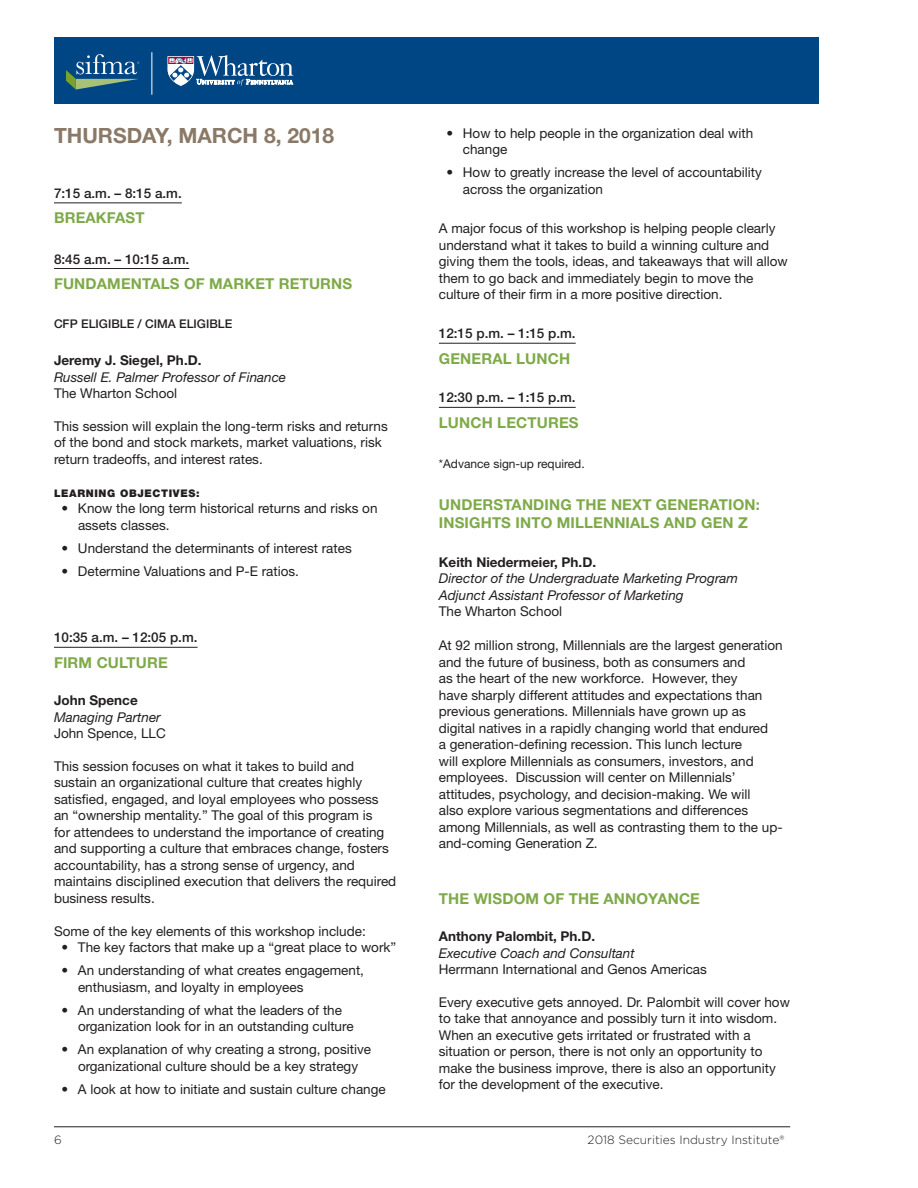
<style>
.page{position:relative;width:918px;height:1188px;background:#fff}
.page>*{position:absolute;margin:0;border:0;box-sizing:border-box;transform-origin:0 0}
.BULLET_DESCRIPTION{font:700 21px "Helvetica Neue LT Std";color:#8a7966}
.session_Year_1{font:700 15px/18px "Helvetica Neue LT Std";letter-spacing:.01em;color:#7eaa49}
.description{font:13.5px/16.5px "Helvetica Neue LT Std";color:#231f20}
.BULLET_DESCRIPTION-2{font:13.5px/16.5px "Helvetica Neue LT Std";color:#231f20}
.speaker_title{font:italic 13.5px/16.5px "Helvetica Neue LT Std";color:#231f20}
.time{font:500 13.5px "Helvetica Neue LT Std";color:#231f20}
.speaker_firm{font:13.5px "Helvetica Neue LT Std";color:#231f20}
.speaker_name{font:700 13.5px "Helvetica Neue LT Std";color:#231f20}
.t1{font:300 12px "Gotham";color:#231f20}
.CFP_eligible{font:500 12px "Helvetica Neue LT Std";color:#231f20}
.Who_can_attend{font:12px "Helvetica Neue LT Std";color:#231f20}
.PRESENTERS___learnin{font:900 10.5px "Helvetica Neue LT Std";letter-spacing:.06em;color:#231f20}
</style>
<div class="page">
<div style="left:54px;top:38px;width:765px;height:66px;background:#004684"></div>
<hr style="left:54px;top:1126px;width:736px;height:1px;background:#231f20">
<svg style="left:66px;top:54px;width:73px;height:36px"></svg>
<hr style="left:151px;top:52px;width:1px;height:43px;background:#fff">
<svg style="left:168px;top:55px;width:125px;height:31px"></svg>
<hr style="left:54px;top:202px;width:128px;height:1px;background:#231f20">
<hr style="left:54px;top:268px;width:135px;height:1px;background:#231f20">
<hr style="left:54px;top:647px;width:144px;height:1px;background:#231f20">
<hr style="left:439px;top:343px;width:137px;height:1px;background:#231f20">
<hr style="left:439px;top:407px;width:137px;height:1px;background:#231f20">
<p class="BULLET_DESCRIPTION" style="left:54px;top:123px;width:282px">THURSDAY, MARCH 8, 2018</p>
<p class="time" style="left:54px;top:185px;width:129px">7:15 a.m. – 8:15 a.m.</p>
<p class="session_Year_1" style="left:54px;top:209px;width:92px">BREAKFAST</p>
<p class="time" style="left:54px;top:251px;width:137px">8:45 a.m. – 10:15 a.m.</p>
<p class="session_Year_1" style="left:54px;top:274px;width:300px">FUNDAMENTALS OF MARKET RETURNS</p>
<p class="CFP_eligible" style="left:54px;top:316px;width:180px">CFP ELIGIBLE / CIMA ELIGIBLE</p>
<p class="speaker_name" style="left:54px;top:352px;width:149px">Jeremy J. Siegel, Ph.D.</p>
<p class="speaker_title" style="left:54px;top:369px;width:234px">Russell E. Palmer Professor of Finance</p>
<p class="speaker_firm" style="left:54px;top:385px;width:125px">The Wharton School</p>
<p class="description" style="left:54px;top:418px;width:335px">This session will explain the long-term risks and returns of the bond and stock markets, market valuations, risk return tradeoffs, and interest rates.</p>
<p class="PRESENTERS___learnin" style="left:54px;top:487px;width:147px">LEARNING OBJECTIVES:</p>
<p class="BULLET_DESCRIPTION-2" style="left:78px;top:500px;width:301px;text-indent:-16px">• Know the long term historical returns and risks on assets classes.</p>
<p class="BULLET_DESCRIPTION-2" style="left:62px;top:540px;width:292px">• Understand the determinants of interest rates</p>
<p class="BULLET_DESCRIPTION-2" style="left:62px;top:563px;width:239px">• Determine Valuations and P-E ratios.</p>
<p class="time" style="left:54px;top:630px;width:145px">10:35 a.m. – 12:05 p.m.</p>
<p class="session_Year_1" style="left:54px;top:653px;width:115px">FIRM CULTURE</p>
<p class="speaker_name" style="left:54px;top:692px;width:85px">John Spence</p>
<p class="speaker_title" style="left:54px;top:708px;width:108px">Managing Partner</p>
<p class="speaker_firm" style="left:54px;top:725px;width:113px">John Spence, LLC</p>
<p class="description" style="left:54px;top:758px;width:344px">This session focuses on what it takes to build and sustain an organizational culture that creates highly satisfied, engaged, and loyal employees who possess an “ownership mentality.” The goal of this program is<br>for attendees to understand the importance of creating and supporting a culture that embraces change, fosters accountability, has a strong sense of urgency, and maintains disciplined execution that delivers the required business results.</p>
<p class="description" style="left:54px;top:923px;width:313px">Some of the key elements of this workshop include:</p>
<p class="BULLET_DESCRIPTION-2" style="left:62px;top:939px;width:336px">• The key factors that make up a “great place to work”</p>
<p class="BULLET_DESCRIPTION-2" style="left:78px;top:962px;width:288px;text-indent:-16px">• An understanding of what creates engagement, enthusiasm, and loyalty in employees</p>
<p class="BULLET_DESCRIPTION-2" style="left:78px;top:1001px;width:277px;text-indent:-16px">• An understanding of what the leaders of the organization look for in an outstanding culture</p>
<p class="BULLET_DESCRIPTION-2" style="left:62px;top:1041px;width:311px;text-align:center">• An explanation of why creating a strong, positive organizational culture should be a key strategy</p>
<p class="BULLET_DESCRIPTION-2" style="left:62px;top:1080px;width:326px">• A look at how to initiate and sustain culture change</p>
<p class="BULLET_DESCRIPTION-2" style="left:463px;top:125px;width:292px;text-indent:-16px">• How to help people in the organization deal with change</p>
<p class="BULLET_DESCRIPTION-2" style="left:463px;top:164px;width:301px;text-indent:-16px">• How to greatly increase the level of accountability across the organization</p>
<p class="description" style="left:439px;top:220px;width:350px">A major focus of this workshop is helping people clearly understand what it takes to build a winning culture and giving them the tools, ideas, and takeaways that will allow them to go back and immediately begin to move the culture of their firm in a more positive direction.</p>
<p class="time" style="left:439px;top:325px;width:138px">12:15 p.m. – 1:15 p.m.</p>
<p class="session_Year_1" style="left:439px;top:349px;width:133px">GENERAL LUNCH</p>
<p class="time" style="left:439px;top:390px;width:138px">12:30 p.m. – 1:15 p.m.</p>
<p class="session_Year_1" style="left:439px;top:413px;width:141px">LUNCH LECTURES</p>
<p class="Who_can_attend" style="left:439px;top:457px;width:147px">*Advance sign-up required.</p>
<p class="session_Year_1" style="left:439px;top:495px;width:323px">UNDERSTANDING THE NEXT GENERATION:<br>INSIGHTS INTO MILLENNIALS AND GEN Z</p>
<p class="speaker_name" style="left:439px;top:554px;width:159px">Keith Niedermeier, Ph.D.</p>
<p class="speaker_title" style="left:439px;top:570px;width:301px">Director of the Undergraduate Marketing Program<br>Adjunct Assistant Professor of Marketing</p>
<p class="speaker_firm" style="left:439px;top:603px;width:125px">The Wharton School</p>
<p class="description" style="left:439px;top:637px;width:345px">At 92 million strong, Millennials are the largest generation and the future of business, both as consumers and<br>as the heart of the new workforce. However, they<br>have sharply different attitudes and expectations than previous generations. Millennials have grown up as digital natives in a rapidly changing world that endured<br>a generation-defining recession. This lunch lecture<br>will explore Millennials as consumers, investors, and employees. Discussion will center on Millennials’ attitudes, psychology, and decision-making. We will<br>also explore various segmentations and differences among Millennials, as well as contrasting them to the up&shy;and-coming Generation Z.</p>
<p class="session_Year_1" style="left:439px;top:889px;width:263px">THE WISDOM OF THE ANNOYANCE</p>
<p class="speaker_name" style="left:439px;top:928px;width:158px">Anthony Palombit, Ph.D.</p>
<p class="speaker_title" style="left:439px;top:944px;width:197px">Executive Coach and Consultant</p>
<p class="speaker_firm" style="left:439px;top:961px;width:270px">Herrmann International and Genos Americas</p>
<p class="description" style="left:439px;top:994px;width:353px">Every executive gets annoyed. Dr. Palombit will cover how to take that annoyance and possibly turn it into wisdom.<br>When an executive gets irritated or frustrated with a situation or person, there is not only an opportunity to make the business improve, there is also an opportunity for the development of the executive.</p>
<p class="t1" style="left:54px;top:1132px;width:9px">6</p>
<p class="t1" style="left:588px;top:1132px;width:198px">2018 Securities Industry Institute®</p>
</div>
